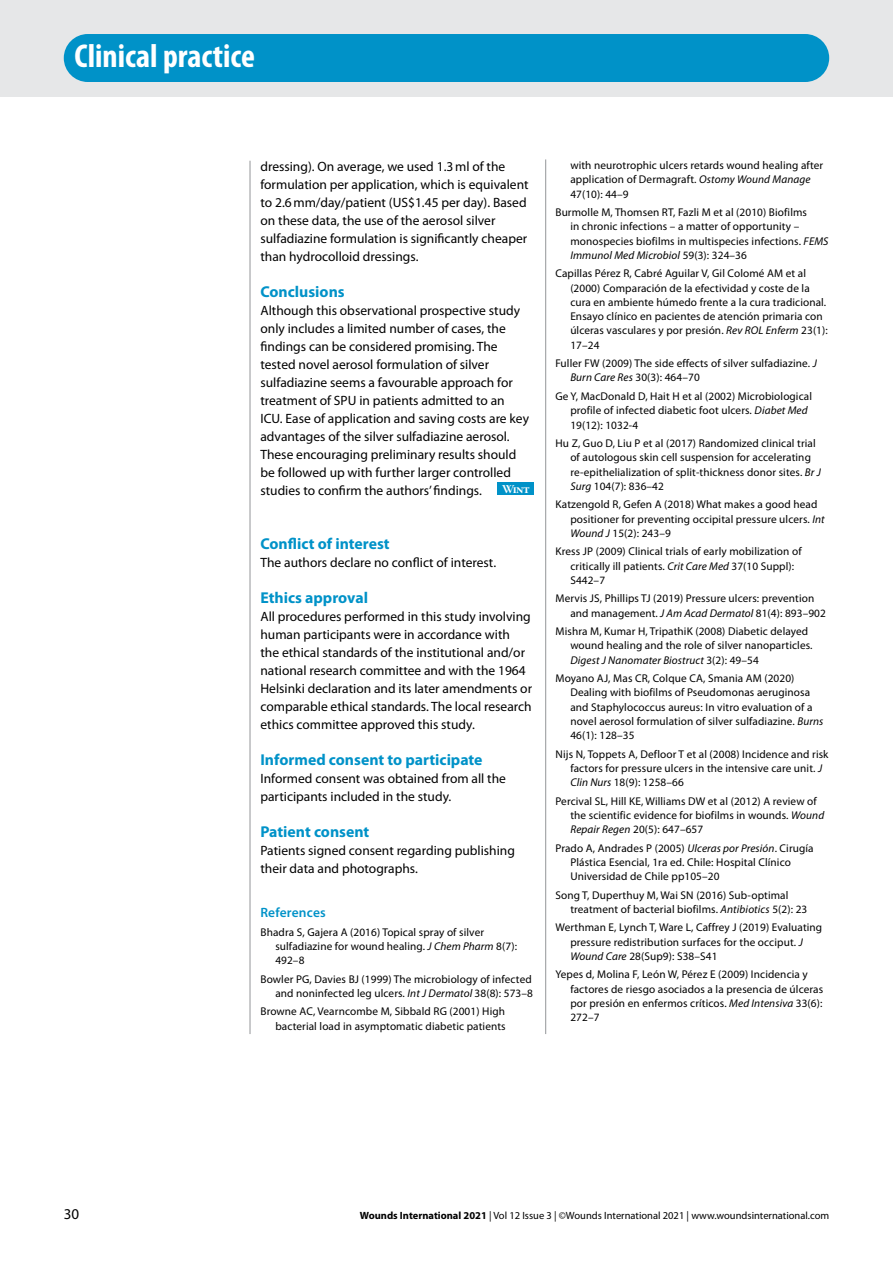
<style>
.page{position:relative;width:893px;height:1263px;background:#fff}
.page>*{position:absolute;margin:0;border:0;box-sizing:border-box;transform-origin:0 0}
.t1{font:700 condensed 33.15px "Myriad Pro";color:#fff}
.t2{font:700 15.75px "Myriad Pro";color:#0092c8}
.t3{font:15px "Myriad Pro";color:#000}
.t4{font:13.5px/18px "Myriad Pro";color:#000}
.t5{font:600 13.5px "Myriad Pro";letter-spacing:.01em;color:#0092c8}
.t6{font:12px "Warnock Pro Bold Subh";color:#fff}
.t7{font:11.25px/14.2px "Myriad Pro";letter-spacing:.01em;color:#000}
.t8{font:10.5px "Myriad Pro";color:#000}
.s1{font-style:italic}
.s2{font-weight:700}
</style>
<div class="page">
<div style="left:0;top:0;width:893px;height:97px;background:#e6e7e8"></div>
<hr style="left:545px;top:159px;width:1px;height:875px;background:#939598">
<hr style="left:250px;top:161px;width:1px;height:873px;background:#939598">
<div style="left:498px;top:482px;width:36px;height:13px;background:#0092c8"></div>
<div style="left:64px;top:34px;width:765px;height:48px;background:#0092c8;border-radius:24px"></div>
<h1 class="t1" style="left:74px;top:35px;width:182px">Clinical practice</h1>
<p class="t4" style="left:260px;top:157px;width:270px">dressing). On average, we used 1.3ml of the formulation per application, which is equivalent to 2.6mm/day/patient (US$1.45 per day). Based on these data, the use of the aerosol silver sulfadiazine formulation is significantly cheaper than hydrocolloid dressings.</p>
<h2 class="t2" style="left:260px;top:281px;width:86px">Conclusions</h2>
<p class="t4" style="left:260px;top:301px;width:270px">Although this observational prospective study only includes a limited number of cases, the findings can be considered promising. The tested novel aerosol formulation of silver sulfadiazine seems a favourable approach for treatment of SPU in patients admitted to an ICU. Ease of application and saving costs are key advantages of the silver sulfadiazine aerosol.<br>These encouraging preliminary results should be followed up with further larger controlled studies to confirm the authors’ findings.</p>
<p class="t6" style="left:502px;top:481px;width:29px">Wint</p>
<h2 class="t2" style="left:260px;top:533px;width:131px">Conflict of interest</h2>
<p class="t4" style="left:260px;top:553px;width:237px">The authors declare no conflict of interest.</p>
<h2 class="t2" style="left:260px;top:587px;width:109px">Ethics approval</h2>
<p class="t4" style="left:260px;top:607px;width:273px">All procedures performed in this study involving human participants were in accordance with<br>the ethical standards of the institutional and/or national research committee and with the 1964<br>Helsinki declaration and its later amendments or comparable ethical standards. The local research ethics committee approved this study.</p>
<h2 class="t2" style="left:260px;top:749px;width:224px">Informed consent to participate</h2>
<p class="t4" style="left:260px;top:769px;width:247px">Informed consent was obtained from all the participants included in the study.</p>
<h2 class="t2" style="left:260px;top:821px;width:110px">Patient consent</h2>
<p class="t4" style="left:260px;top:841px;width:256px">Patients signed consent regarding publishing their data and photographs.</p>
<p class="t5" style="left:260px;top:904px;width:67px">References</p>
<p class="t7" style="left:275px;top:924px;width:243px;text-indent:-15px">Bhadra S, Gajera A (2016) Topical spray of silver sulfadiazine for wound healing. <span class="s1">J Chem Pharm</span> 8(7):<br>492–8</p>
<p class="t7" style="left:260px;top:971px;width:274px;text-align:right">Bowler PG, Davies BJ (1999) The microbiology of infected and noninfected leg ulcers. <span class="s1">Int J Dermatol</span> 38(8): 573–8</p>
<p class="t7" style="left:260px;top:1004px;width:247px;text-align:right">Browne AC, Vearncombe M, Sibbald RG (2001) High bacterial load in asymptomatic diabetic patients</p>
<p class="t7" style="left:570px;top:158px;width:254px">with neurotrophic ulcers retards wound healing after application of Dermagraft. <span class="s1">Ostomy Wound Manage<br></span>47(10): 44–9</p>
<p class="t7" style="left:570px;top:205px;width:260px;text-indent:-15px">Burmolle M, Thomsen RT, Fazli M et al (2010) Biofilms<br>in chronic infections – a matter of opportunity – monospecies biofilms in multispecies infections. <span class="s1">FEMS Immunol Med Microbiol</span> 59(3): 324–36</p>
<p class="t7" style="left:570px;top:266px;width:259px;text-indent:-15px">Capillas Pérez R, Cabré Aguilar V, Gil Colomé AM et al (2000) Comparación de la efectividad y coste de la cura en ambiente húmedo frente a la cura tradicional.<br>Ensayo clínico en pacientes de atención primaria con úlceras vasculares y por presión. <span class="s1">Rev ROL Enferm</span> 23(1):<br>17–24</p>
<p class="t7" style="left:570px;top:356px;width:248px;text-indent:-15px">Fuller FW (2009) The side effects of silver sulfadiazine. <span class="s1">J<br>Burn Care Res</span> 30(3): 464–70</p>
<p class="t7" style="left:570px;top:389px;width:243px;text-indent:-15px">Ge Y, MacDonald D, Hait H et al (2002) Microbiological profile of infected diabetic foot ulcers. <span class="s1">Diabet Med<br></span>19(12): 1032-4</p>
<p class="t7" style="left:570px;top:436px;width:252px;text-indent:-15px">Hu Z, Guo D, Liu P et al (2017) Randomized clinical trial of autologous skin cell suspension for accelerating re-epithelialization of split-thickness donor sites. <span class="s1">Br J Surg</span> 104(7): 836–42</p>
<p class="t7" style="left:570px;top:497px;width:256px;text-indent:-15px">Katzengold R, Gefen A (2018) What makes a good head positioner for preventing occipital pressure ulcers. <span class="s1">Int<br>Wound J</span> 15(2): 243–9</p>
<p class="t7" style="left:570px;top:544px;width:233px;text-indent:-15px">Kress JP (2009) Clinical trials of early mobilization of critically ill patients. <span class="s1">Crit Care Med</span> 37(10 Suppl):<br>S442–7</p>
<p class="t7" style="left:570px;top:591px;width:257px;text-indent:-15px">Mervis JS, Phillips TJ (2019) Pressure ulcers: prevention and management. <span class="s1">J Am Acad Dermatol</span> 81(4): 893–902</p>
<p class="t7" style="left:570px;top:624px;width:244px;text-indent:-15px">Mishra M, Kumar H, TripathiK (2008) Diabetic delayed wound healing and the role of silver nanoparticles.<br><span class="s1">Digest J Nanomater Biostruct</span> 3(2): 49–54</p>
<p class="t7" style="left:570px;top:671px;width:255px;text-indent:-15px">Moyano AJ, Mas CR, Colque CA, Smania AM (2020)<br>Dealing with biofilms of Pseudomonas aeruginosa and Staphylococcus aureus: In vitro evaluation of a novel aerosol formulation of silver sulfadiazine. <span class="s1">Burns </span>46(1): 128–35</p>
<p class="t7" style="left:570px;top:746px;width:260px;text-indent:-15px">Nijs N, Toppets A, Defloor T et al (2008) Incidence and risk factors for pressure ulcers in the intensive care unit. <span class="s1">J<br>Clin Nurs</span> 18(9): 1258–66</p>
<p class="t7" style="left:570px;top:793px;width:255px;text-indent:-15px">Percival SL, Hill KE, Williams DW et al (2012) A review of the scientific evidence for biofilms in wounds. <span class="s1">Wound<br>Repair Regen</span> 20(5): 647–657</p>
<p class="t7" style="left:570px;top:841px;width:245px;text-indent:-15px">Prado A, Andrades P (2005) <span class="s1">Ulceras por Presión</span>. Cirugía<br>Plástica Esencial, 1ra ed. Chile: Hospital Clínico<br>Universidad de Chile pp105–20</p>
<p class="t7" style="left:570px;top:888px;width:238px;text-indent:-15px">Song T, Duperthuy M, Wai SN (2016) Sub-optimal treatment of bacterial biofilms. <span class="s1">Antibiotics</span> 5(2): 23</p>
<p class="t7" style="left:570px;top:920px;width:253px;text-indent:-15px">Werthman E, Lynch T, Ware L, Caffrey J (2019) Evaluating pressure redistribution surfaces for the occiput. <span class="s1">J<br>Wound Care</span> 28(Sup9): S38–S41</p>
<p class="t7" style="left:570px;top:967px;width:254px;text-indent:-15px">Yepes d, Molina F, León W, Pérez E (2009) Incidencia y factores de riesgo asociados a la presencia de úlceras por presión en enfermos críticos. <span class="s1">Med Intensiva</span> 33(6):<br>272–7</p>
<h3 class="t3" style="left:64px;top:1204px;width:17px">30</h3>
<p class="t8" style="left:360px;top:1208px;width:471px"><span class="s2">Wounds International 2021</span> | Vol 12 Issue 3 | ©Wounds International 2021 | www.woundsinternational.com</p>
</div>
